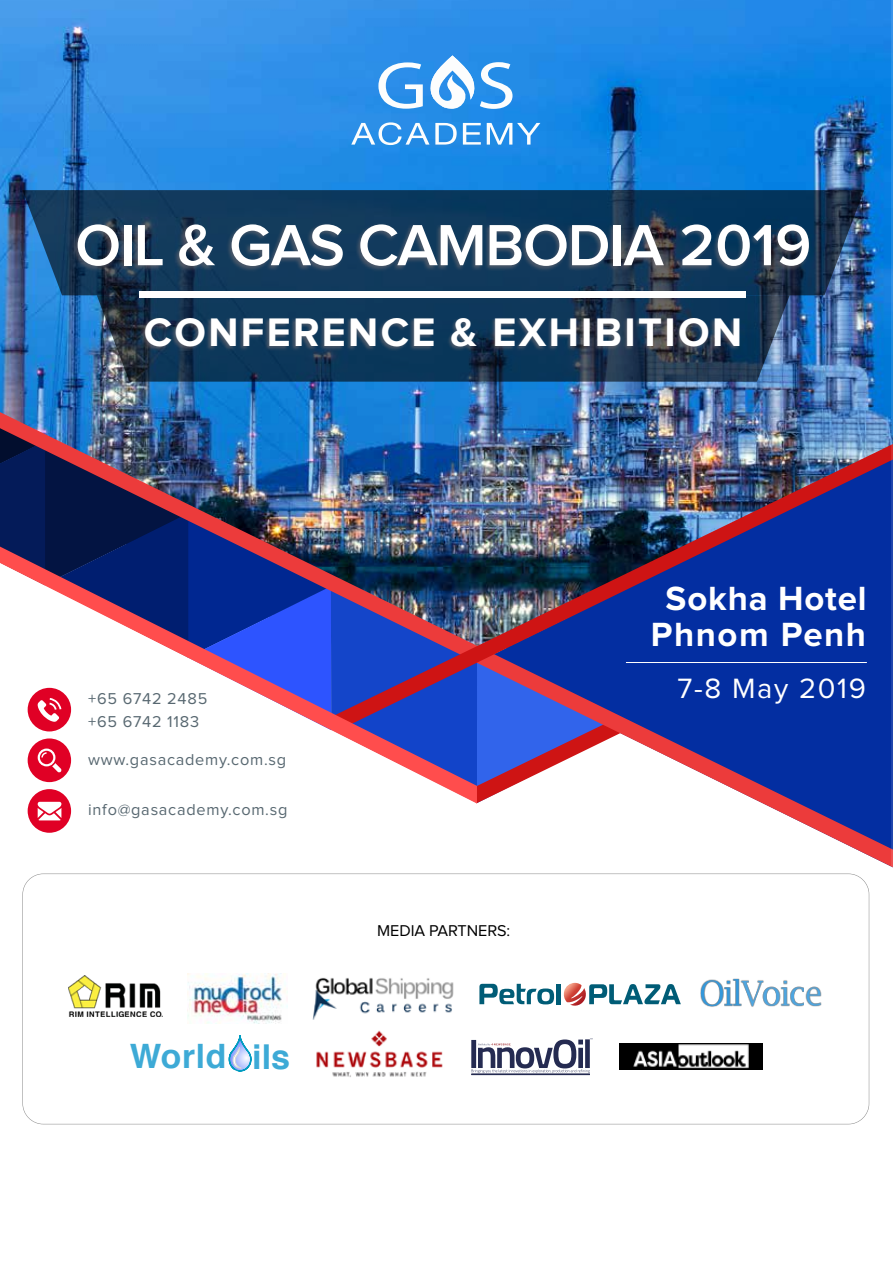
<style>
.page{position:relative;width:893px;height:1263px;background:#fff}
.page>*{position:absolute;margin:0;border:0;box-sizing:border-box;transform-origin:0 0}
.t1{font:600 60.15px "Proxima Nova";letter-spacing:-.02em;color:#fff}
.t2{font:700 41.25px "Proxima Nova";letter-spacing:.055em;color:#fff}
.t3{font:700 34.8px/36.5px "Proxima Nova";letter-spacing:.025em;color:#fff;text-align:center}
.t4{font:700 33.6px "Helvetica";letter-spacing:.02em;color:#3daad6}
.t5{font:28.95px "Proxima Nova";letter-spacing:.055em;color:#fff}
.t6{font:16.35px/22.6px "Proxima Nova";letter-spacing:.045em;color:#586871}
.t7{font:16.2px "Proxima Nova";letter-spacing:-.005em;color:#000}
.s1{font-size:34.35px}
</style>
<div class="page">
<img style="left:0;top:0;width:892px;height:1125px">
<img style="left:69px;top:975px;width:94px;height:41px">
<img style="left:187px;top:973px;width:101px;height:50px">
<img style="left:311px;top:969px;width:145px;height:50px">
<svg style="left:564px;top:983px;width:117px;height:23px"></svg>
<hr style="left:556px;top:984px;width:4px;height:20px;background:#005c76">
<svg style="left:479px;top:984px;width:75px;height:20px"></svg>
<img style="left:699px;top:977px;width:123px;height:30px">
<svg style="left:228px;top:1034px;width:24px;height:38px"></svg>
<hr style="left:471px;top:1074px;width:119px;height:1px;background:#252b51">
<svg style="left:471px;top:1038px;width:122px;height:34px"></svg>
<img style="left:619px;top:1044px;width:144px;height:25px">
<img style="left:312px;top:1026px;width:132px;height:52px">
<h1 class="t1" style="left:75px;top:218px;width:738px">OIL &amp; GAS CAMBODIA 2019</h1>
<h2 class="t2" style="left:144px;top:313px;width:600px">CONFERENCE &amp; EXHIBITION</h2>
<p class="t6" style="left:88px;top:688px;width:121px">+65 6742 2485 +65 6742 1183</p>
<p class="t6" style="left:88px;top:749px;width:199px">www.gasacademy.com.sg</p>
<p class="t6" style="left:88px;top:799px;width:201px">info@gasacademy.com.sg</p>
<h3 class="t4" style="left:130px;top:1029px;width:162px">World <span class="s1">ils</span></h3>
<p class="t7" style="left:377px;top:923px;width:135px">MEDIA PARTNERS:</p>
<h3 class="t3" style="left:651px;top:581px;width:217px">Sokha Hotel<br>Phnom Penh</h3>
<h3 class="t5" style="left:677px;top:675px;width:190px">7-8 May 2019</h3>
</div>
